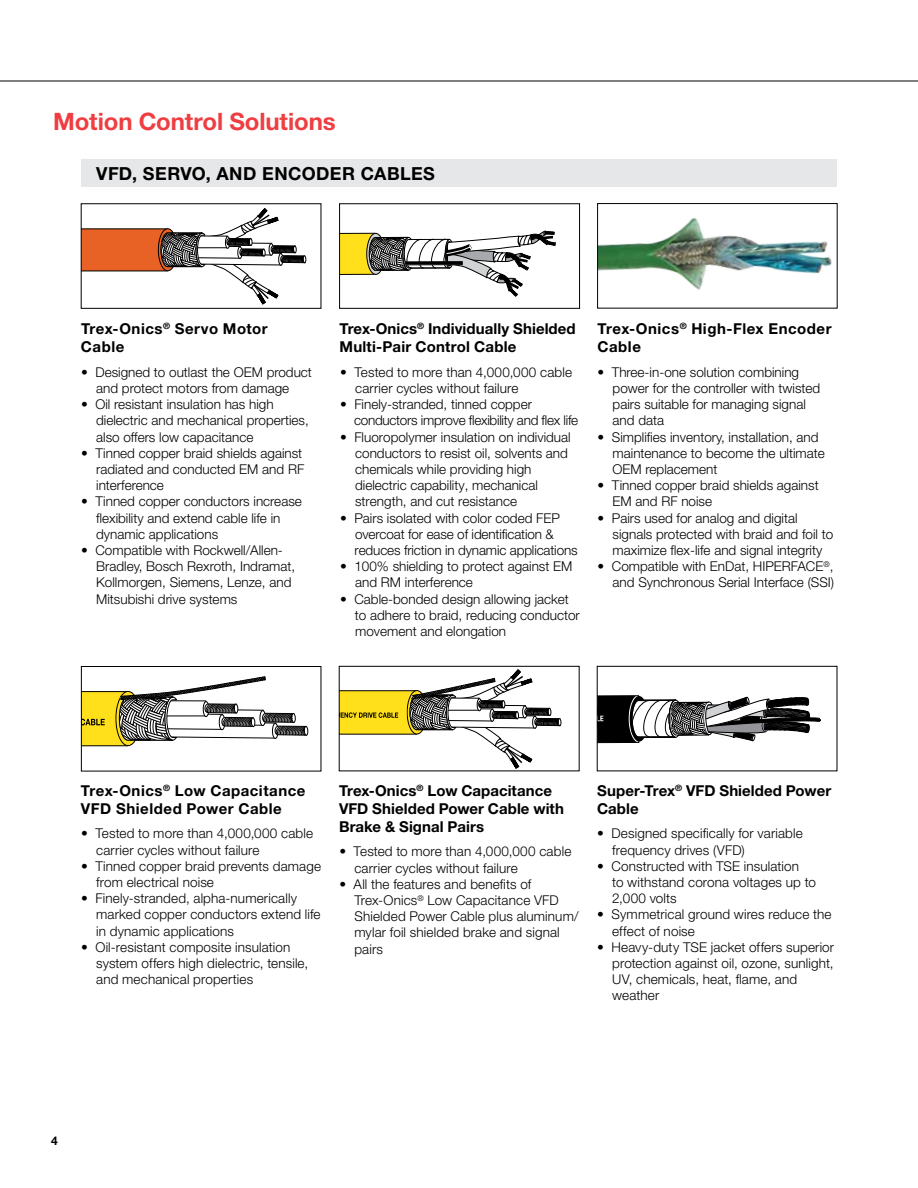
<style>
.page{position:relative;width:918px;height:1188px;background:#fff}
.page>*{position:absolute;margin:0;border:0;box-sizing:border-box;transform-origin:0 0}
.t1{font:700 24px "Helvetica Neue LT Std";letter-spacing:-.005em;color:#ef3e42}
.t2{font:700 18px "Helvetica Neue LT Std";letter-spacing:.025em;color:#000}
.t3{font:700 15px/18px "Helvetica Neue LT Std";letter-spacing:.01em;color:#000}
.t4{font:700 15px/18px "Helvetica Neue LT Std";letter-spacing:.035em;color:#000}
.t5{font:300 13.5px/16.2px "Helvetica Neue LT Std";color:#000}
.t6{font:300 13.5px/16.2px "Helvetica Neue LT Std";letter-spacing:-.02em;color:#000}
.t7{font:700 12px "Helvetica Neue LT Std";color:#000}
</style>
<div class="page">
<svg style="left:341px;top:231px;width:215px;height:65px"></svg>
<div style="left:81px;top:160px;width:756px;height:27px;background:#e6e7e8"></div>
<svg style="left:83px;top:208px;width:223px;height:97px"></svg>
<div style="left:81px;top:204px;width:240px;height:105px;border:1px solid #000"></div>
<img style="left:599px;top:217px;width:233px;height:73px">
<div style="left:597px;top:203px;width:240px;height:105px;border:1px solid #000"></div>
<div style="left:339px;top:204px;width:241px;height:105px;border:1px solid #000"></div>
<div style="left:81px;top:666px;width:240px;height:105px;border:1px solid #000"></div>
<svg style="left:81px;top:672px;width:227px;height:74px"></svg>
<div style="left:339px;top:666px;width:240px;height:105px;border:1px solid #000"></div>
<svg style="left:339px;top:668px;width:222px;height:100px"></svg>
<svg style="left:599px;top:695px;width:222px;height:49px"></svg>
<hr style="left:675px;top:702px;width:32px;height:1px;background:#000">
<div style="left:597px;top:666px;width:240px;height:105px;border:1px solid #000"></div>
<hr style="left:0;top:81px;width:918px;height:1px;background:#000">
<h1 class="t1" style="left:53px;top:106px;width:284px">Motion Control Solutions</h1>
<h2 class="t2" style="left:96px;top:162px;width:340px">VFD, SERVO, AND ENCODER CABLES</h2>
<p class="t4" style="left:81px;top:320px;width:188px">Trex-Onics<sup>®</sup> Servo Motor<br>Cable</p>
<p class="t5" style="left:81px;top:364px;width:232px;text-align:center">• Designed to outlast the OEM product and protect motors from damage</p>
<p class="t5" style="left:96px;top:396px;width:214px;text-indent:-15px">• Oil resistant insulation has high dielectric and mechanical properties, also offers low capacitance</p>
<p class="t5" style="left:96px;top:445px;width:210px;text-indent:-15px">• Tinned copper braid shields against radiated and conducted EM and RF interference</p>
<p class="t5" style="left:96px;top:493px;width:207px;text-indent:-15px">• Tinned copper conductors increase flexibility and extend cable life in dynamic applications</p>
<p class="t5" style="left:96px;top:542px;width:201px;text-indent:-15px">• Compatible with Rockwell/Allen-<br>Bradley, Bosch Rexroth, Indramat,<br>Kollmorgen, Siemens, Lenze, and<br>Mitsubishi drive systems</p>
<p class="t3" style="left:340px;top:320px;width:238px">Trex-Onics<sup>®</sup> Individually Shielded<br>Multi-Pair Control Cable</p>
<p class="t5" style="left:355px;top:364px;width:218px;text-indent:-15px">• Tested to more than 4,000,000 cable carrier cycles without failure</p>
<p class="t6" style="left:354px;top:396px;width:226px;text-indent:-14px">• Finely-stranded, tinned copper conductors improve flexibility and flex life</p>
<p class="t5" style="left:355px;top:428px;width:217px;text-indent:-15px">• Fluoropolymer insulation on individual conductors to resist oil, solvents and chemicals while providing high dielectric capability, mechanical strength, and cut resistance</p>
<p class="t5" style="left:355px;top:509px;width:225px;text-indent:-14px">• Pairs isolated with color coded FEP overcoat for ease of identification &amp; reduces friction in dynamic applications</p>
<p class="t5" style="left:355px;top:558px;width:219px;text-indent:-15px">• 100% shielding to protect against EM and RM interference</p>
<p class="t5" style="left:355px;top:590px;width:226px;text-indent:-15px">• Cable-bonded design allowing jacket to adhere to braid, reducing conductor movement and elongation</p>
<p class="t4" style="left:598px;top:320px;width:235px">Trex-Onics<sup>®</sup> High-Flex Encoder<br>Cable</p>
<p class="t5" style="left:613px;top:364px;width:209px;text-indent:-15px">• Three-in-one solution combining power for the controller with twisted pairs suitable for managing signal and data</p>
<p class="t5" style="left:613px;top:428px;width:214px;text-indent:-15px">• Simplifies inventory, installation, and maintenance to become the ultimate<br>OEM replacement</p>
<p class="t5" style="left:613px;top:477px;width:208px;text-indent:-15px">• Tinned copper braid shields against<br>EM and RF noise</p>
<p class="t5" style="left:613px;top:509px;width:222px;text-indent:-15px">• Pairs used for analog and digital signals protected with braid and foil to maximize flex-life and signal integrity</p>
<p class="t5" style="left:598px;top:558px;width:238px;text-align:right">• Compatible with EnDat, HIPERFACE<sup>®</sup>, and Synchronous Serial Interface (SSI)</p>
<p class="t4" style="left:81px;top:781px;width:226px">Trex-Onics<sup>®</sup> Low Capacitance<br>VFD Shielded Power Cable</p>
<p class="t3" style="left:339px;top:781px;width:227px">Trex-Onics<sup>®</sup> Low Capacitance<br>VFD Shielded Power Cable with<br>Brake &amp; Signal Pairs</p>
<p class="t3" style="left:597px;top:781px;width:236px">Super-Trex<sup>®</sup> VFD Shielded Power<br>Cable</p>
<p class="t5" style="left:96px;top:825px;width:218px;text-indent:-15px">• Tested to more than 4,000,000 cable carrier cycles without failure</p>
<p class="t5" style="left:96px;top:858px;width:226px;text-indent:-15px">• Tinned copper braid prevents damage from electrical noise</p>
<p class="t5" style="left:96px;top:890px;width:226px;text-indent:-15px">• Finely-stranded, alpha-numerically marked copper conductors extend life in dynamic applications</p>
<p class="t5" style="left:96px;top:939px;width:214px;text-indent:-15px">• Oil-resistant composite insulation system offers high dielectric, tensile, and mechanical properties</p>
<p class="t5" style="left:612px;top:825px;width:192px;text-indent:-15px">• Designed specifically for variable frequency drives (VFD)</p>
<p class="t5" style="left:612px;top:858px;width:205px;text-indent:-15px">• Constructed with TSE insulation<br>to withstand corona voltages up to<br>2,000 volts</p>
<p class="t5" style="left:612px;top:906px;width:221px;text-indent:-15px">• Symmetrical ground wires reduce the effect of noise</p>
<p class="t5" style="left:612px;top:939px;width:223px;text-indent:-15px">• Heavy-duty TSE jacket offers superior protection against oil, ozone, sunlight,<br>UV, chemicals, heat, flame, and weather</p>
<p class="t5" style="left:354px;top:843px;width:218px;text-indent:-15px">• Tested to more than 4,000,000 cable carrier cycles without failure</p>
<p class="t5" style="left:354px;top:876px;width:226px;text-indent:-15px">• All the features and benefits of<br>Trex-Onics<sup>®</sup> Low Capacitance VFD<br>Shielded Power Cable plus aluminum/ mylar foil shielded brake and signal pairs</p>
<p class="t7" style="left:51px;top:1133px;width:8px">4</p>
</div>
